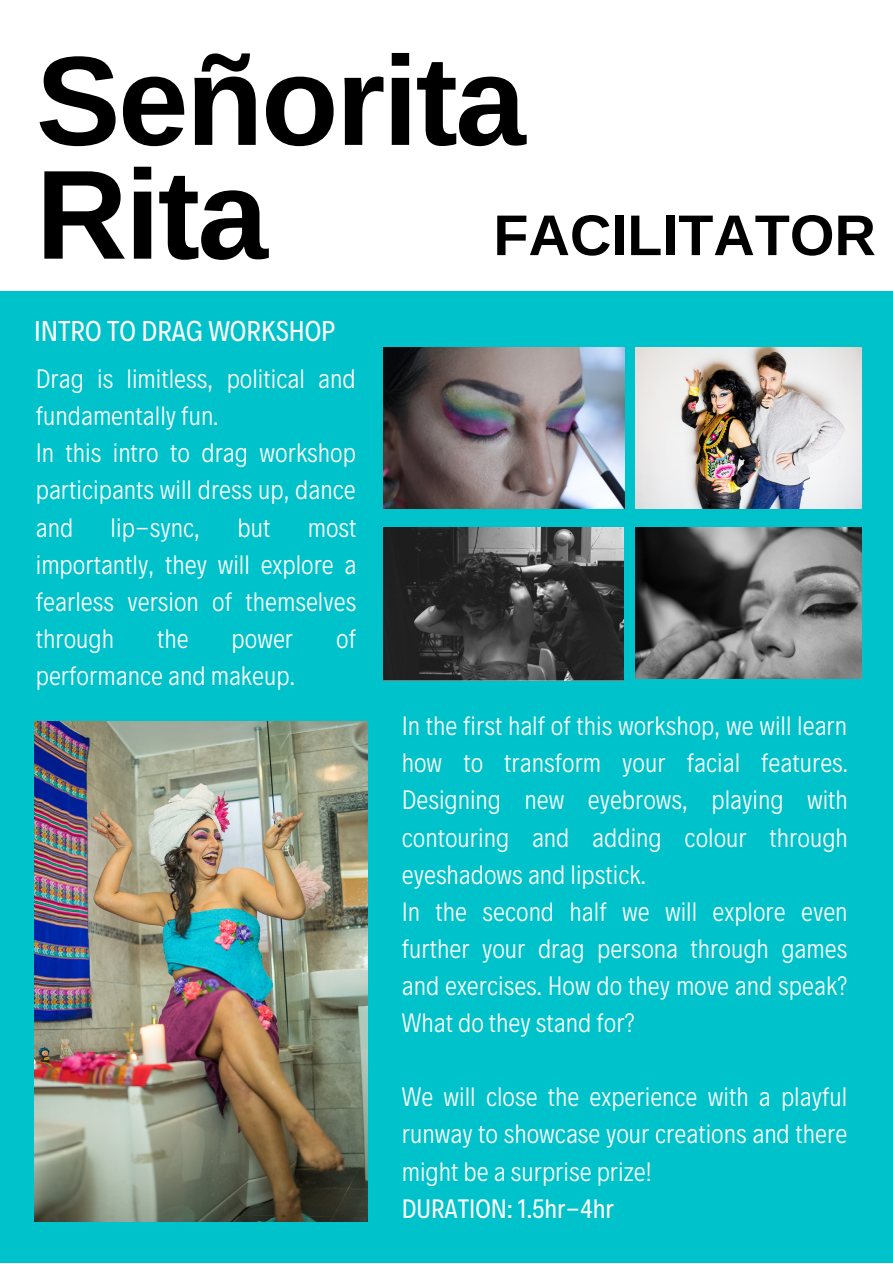
<style>
.page{position:relative;width:893px;height:1264px;background:#fff}
.page>*{position:absolute;margin:0;border:0;box-sizing:border-box;transform-origin:0 0}
.t1{font:700 126.9px/113.7px "Arimo";letter-spacing:-.02em;color:#000001}
.t2{font:700 57.45px "Arimo";color:#000001}
.t3{font:28.95px "Decalotype";color:#fff}
.t4{font:300 27px/37px "Decalotype";color:#fff}
.t5{font:27px "Decalotype";color:#fff}
</style>
<div class="page">
<div style="left:0;top:291px;width:892px;height:971px;background:#00c2cb"></div>
<img style="left:635px;top:347px;width:226px;height:161px">
<img style="left:34px;top:721px;width:333px;height:500px">
<img style="left:383px;top:347px;width:241px;height:161px">
<img style="left:635px;top:527px;width:226px;height:151px">
<img style="left:383px;top:527px;width:240px;height:153px">
<h1 class="t1" style="left:36px;top:44px;width:491px">Señorita<br>Rita</h1>
<h2 class="t2" style="left:493px;top:203px;width:384px">FACILITATOR</h2>
<p class="t3" style="left:34px;top:312px;width:302px">INTRO TO DRAG WORKSHOP</p>
<p class="t4" style="left:36px;top:358px;width:321px">Drag is limitless, political and fundamentally fun.<br>In this intro to drag workshop participants will dress up, dance and</p>
<p class="t4" style="left:111px;top:507px;width:91px">lip-sync,</p>
<p class="t4" style="left:237px;top:507px;width:34px">but</p>
<p class="t4" style="left:36px;top:507px;width:322px;text-align:justify;text-indent:272px">most importantly, they will explore a fearless version of themselves through</p>
<p class="t4" style="left:157px;top:618px;width:33px">the</p>
<p class="t4" style="left:231px;top:618px;width:63px">power</p>
<p class="t4" style="left:336px;top:618px;width:21px">of</p>
<p class="t4" style="left:36px;top:655px;width:260px">performance and makeup.</p>
<p class="t4" style="left:402px;top:705px;width:447px">In the first half of this workshop, we will learn how to transform your facial features.<br>Designing new eyebrows, playing with contouring and adding colour through eyeshadows and lipstick.<br>In the second half we will explore even further your drag persona through games and exercises. How do they move and speak?<br>What do they stand for?</p>
<p class="t4" style="left:402px;top:1076px;width:447px;text-align:justify">We will close the experience with a playful runway to showcase your creations and there might be a surprise prize!</p>
<p class="t5" style="left:402px;top:1190px;width:214px">DURATION: 1.5hr-4hr</p>
</div>
